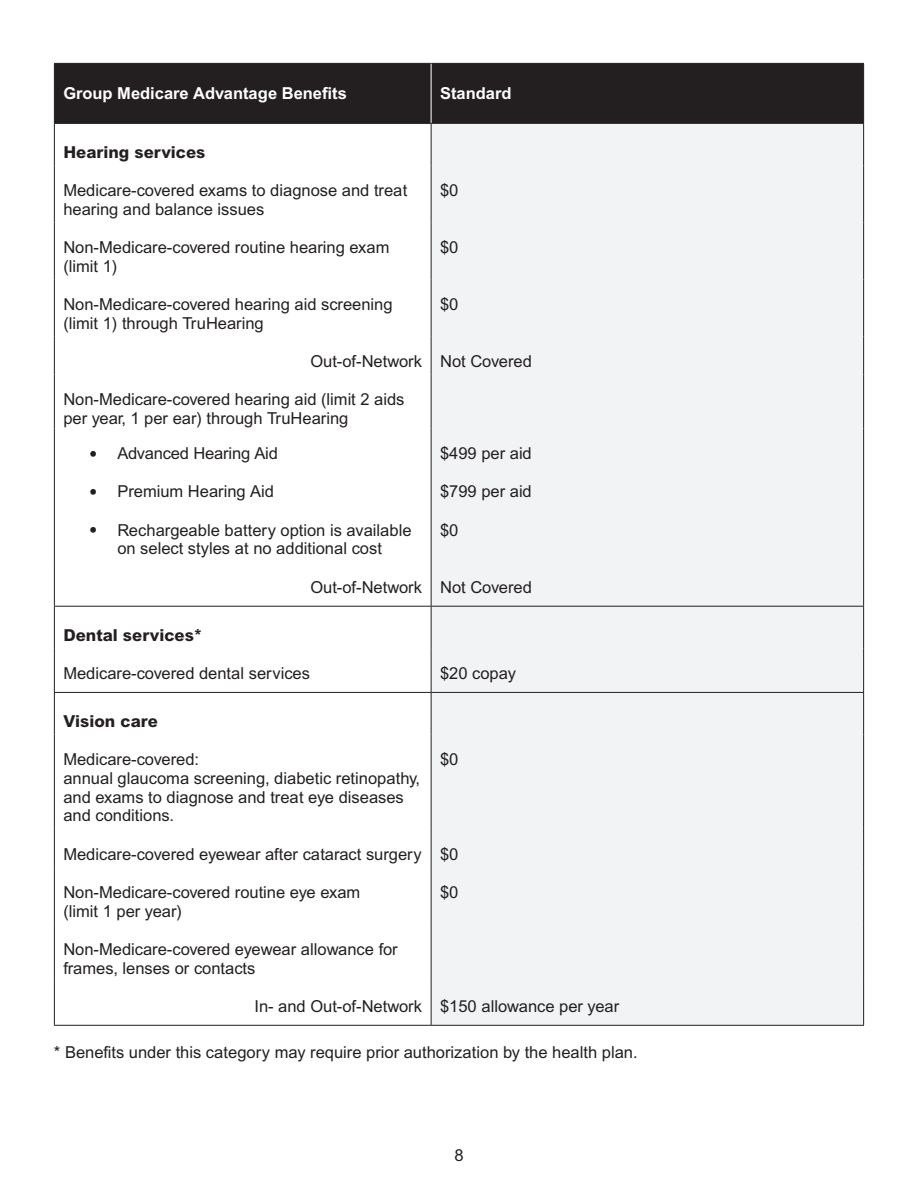
<style>
.page{position:relative;width:918px;height:1188px;background:#fff}
.page>*{position:absolute;margin:0;border:0;box-sizing:border-box;transform-origin:0 0}
.t1{font:16.5px/18.8px "Arial MT Std";color:#231f20}
.t2{font:800 16.5px "Arial MT Std";color:#231f20}
.t3{font:700 16.5px "Arial MT Std";color:#fff}
</style>
<div class="page">
<div style="left:55px;top:64px;width:808px;height:59px;background:#231f20"></div>
<div style="left:432px;top:124px;width:431px;height:901px;background:#f2f3f4"></div>
<hr style="left:54px;top:607px;width:1px;height:41px;background:#231f20">
<hr style="left:54px;top:648px;width:1px;height:44px;background:#231f20">
<hr style="left:54px;top:693px;width:1px;height:41px;background:#231f20">
<hr style="left:54px;top:734px;width:1px;height:95px;background:#231f20">
<hr style="left:54px;top:829px;width:1px;height:38px;background:#231f20">
<hr style="left:54px;top:867px;width:1px;height:57px;background:#231f20">
<hr style="left:54px;top:924px;width:1px;height:57px;background:#231f20">
<hr style="left:54px;top:981px;width:1px;height:44px;background:#231f20">
<hr style="left:54px;top:1025px;width:377px;height:1px;background:#231f20">
<hr style="left:54px;top:606px;width:377px;height:1px;background:#231f20">
<hr style="left:54px;top:124px;width:1px;height:41px;background:#231f20">
<hr style="left:54px;top:165px;width:1px;height:57px;background:#231f20">
<hr style="left:54px;top:222px;width:1px;height:57px;background:#231f20">
<hr style="left:54px;top:279px;width:1px;height:57px;background:#231f20">
<hr style="left:54px;top:336px;width:1px;height:39px;background:#231f20">
<hr style="left:54px;top:375px;width:1px;height:53px;background:#231f20">
<hr style="left:54px;top:428px;width:1px;height:134px;background:#231f20">
<hr style="left:54px;top:562px;width:1px;height:44px;background:#231f20">
<hr style="left:54px;top:63px;width:377px;height:1px;background:#231f20">
<hr style="left:54px;top:64px;width:1px;height:59px;background:#231f20">
<hr style="left:431px;top:63px;width:433px;height:1px;background:#231f20">
<hr style="left:431px;top:64px;width:1px;height:59px;background:#fff">
<hr style="left:863px;top:64px;width:1px;height:59px;background:#231f20">
<hr style="left:54px;top:123px;width:377px;height:1px;background:#231f20">
<hr style="left:431px;top:123px;width:433px;height:1px;background:#231f20">
<hr style="left:54px;top:692px;width:377px;height:1px;background:#231f20">
<hr style="left:431px;top:692px;width:433px;height:1px;background:#231f20">
<hr style="left:431px;top:124px;width:1px;height:41px;background:#231f20">
<hr style="left:431px;top:165px;width:1px;height:57px;background:#231f20">
<hr style="left:431px;top:222px;width:1px;height:57px;background:#231f20">
<hr style="left:431px;top:279px;width:1px;height:57px;background:#231f20">
<hr style="left:431px;top:336px;width:1px;height:39px;background:#231f20">
<hr style="left:431px;top:375px;width:1px;height:53px;background:#231f20">
<hr style="left:431px;top:428px;width:1px;height:134px;background:#231f20">
<hr style="left:431px;top:562px;width:1px;height:44px;background:#231f20">
<hr style="left:863px;top:124px;width:1px;height:41px;background:#231f20">
<hr style="left:863px;top:165px;width:1px;height:57px;background:#231f20">
<hr style="left:863px;top:222px;width:1px;height:57px;background:#231f20">
<hr style="left:863px;top:279px;width:1px;height:57px;background:#231f20">
<hr style="left:863px;top:336px;width:1px;height:39px;background:#231f20">
<hr style="left:863px;top:375px;width:1px;height:53px;background:#231f20">
<hr style="left:863px;top:428px;width:1px;height:134px;background:#231f20">
<hr style="left:863px;top:562px;width:1px;height:44px;background:#231f20">
<hr style="left:431px;top:606px;width:433px;height:1px;background:#231f20">
<hr style="left:863px;top:607px;width:1px;height:41px;background:#231f20">
<hr style="left:863px;top:648px;width:1px;height:44px;background:#231f20">
<hr style="left:863px;top:693px;width:1px;height:41px;background:#231f20">
<hr style="left:863px;top:734px;width:1px;height:95px;background:#231f20">
<hr style="left:863px;top:829px;width:1px;height:38px;background:#231f20">
<hr style="left:863px;top:867px;width:1px;height:57px;background:#231f20">
<hr style="left:863px;top:924px;width:1px;height:57px;background:#231f20">
<hr style="left:863px;top:981px;width:1px;height:44px;background:#231f20">
<hr style="left:431px;top:1025px;width:433px;height:1px;background:#231f20">
<hr style="left:431px;top:607px;width:1px;height:41px;background:#231f20">
<hr style="left:431px;top:648px;width:1px;height:44px;background:#231f20">
<hr style="left:431px;top:693px;width:1px;height:41px;background:#231f20">
<hr style="left:431px;top:734px;width:1px;height:95px;background:#231f20">
<hr style="left:431px;top:829px;width:1px;height:38px;background:#231f20">
<hr style="left:431px;top:867px;width:1px;height:57px;background:#231f20">
<hr style="left:431px;top:924px;width:1px;height:57px;background:#231f20">
<hr style="left:431px;top:981px;width:1px;height:44px;background:#231f20">
<p class="t3" style="left:63px;top:84px;width:285px">Group Medicare Advantage Benefits</p>
<p class="t3" style="left:440px;top:84px;width:73px">Standard</p>
<p class="t2" style="left:63px;top:142px;width:144px">Hearing services</p>
<p class="t1" style="left:63px;top:182px;width:345px">Medicare-covered exams to diagnose and treat hearing and balance issues</p>
<p class="t1" style="left:440px;top:182px;width:20px">$0</p>
<p class="t1" style="left:63px;top:239px;width:328px">Non-Medicare-covered routine hearing exam (limit 1)</p>
<p class="t1" style="left:440px;top:239px;width:20px">$0</p>
<p class="t1" style="left:63px;top:296px;width:331px">Non-Medicare-covered hearing aid screening (limit 1) through TruHearing</p>
<p class="t1" style="left:440px;top:296px;width:20px">$0</p>
<p class="t1" style="left:310px;top:353px;width:113px">Out-of-Network</p>
<p class="t1" style="left:440px;top:353px;width:93px">Not Covered</p>
<p class="t1" style="left:63px;top:391px;width:343px">Non-Medicare-covered hearing aid (limit 2 aids per year, 1 per ear) through TruHearing</p>
<p class="t1" style="left:89px;top:445px;width:191px">• Advanced Hearing Aid</p>
<p class="t1" style="left:89px;top:483px;width:187px">• Premium Hearing Aid</p>
<p class="t1" style="left:89px;top:521px;width:324px;text-align:center">• Rechargeable battery option is available on select styles at no additional cost</p>
<p class="t1" style="left:440px;top:445px;width:93px">$499 per aid</p>
<p class="t1" style="left:440px;top:483px;width:93px">$799 per aid</p>
<p class="t1" style="left:440px;top:521px;width:20px">$0</p>
<p class="t1" style="left:310px;top:578px;width:113px">Out-of-Network</p>
<p class="t1" style="left:440px;top:578px;width:93px">Not Covered</p>
<p class="t2" style="left:63px;top:625px;width:140px">Dental services*</p>
<p class="t1" style="left:63px;top:665px;width:248px">Medicare-covered dental services</p>
<p class="t1" style="left:440px;top:665px;width:77px">$20 copay</p>
<p class="t2" style="left:63px;top:711px;width:96px">Vision care</p>
<p class="t1" style="left:63px;top:751px;width:358px">Medicare-covered:<br>annual glaucoma screening, diabetic retinopathy, and exams to diagnose and treat eye diseases and conditions.</p>
<p class="t1" style="left:440px;top:751px;width:20px">$0</p>
<p class="t1" style="left:63px;top:845px;width:360px">Medicare-covered eyewear after cataract surgery</p>
<p class="t1" style="left:440px;top:845px;width:20px">$0</p>
<p class="t1" style="left:63px;top:883px;width:298px">Non-Medicare-covered routine eye exam (limit 1 per year)</p>
<p class="t1" style="left:440px;top:883px;width:20px">$0</p>
<p class="t1" style="left:63px;top:940px;width:336px">Non-Medicare-covered eyewear allowance for frames, lenses or contacts</p>
<p class="t1" style="left:254px;top:997px;width:169px">In- and Out-of-Network</p>
<p class="t1" style="left:440px;top:997px;width:181px">$150 allowance per year</p>
<p class="t1" style="left:54px;top:1044px;width:585px">* Benefits under this category may require prior authorization by the health plan.</p>
<p class="t1" style="left:454px;top:1147px;width:11px">8</p>
</div>
